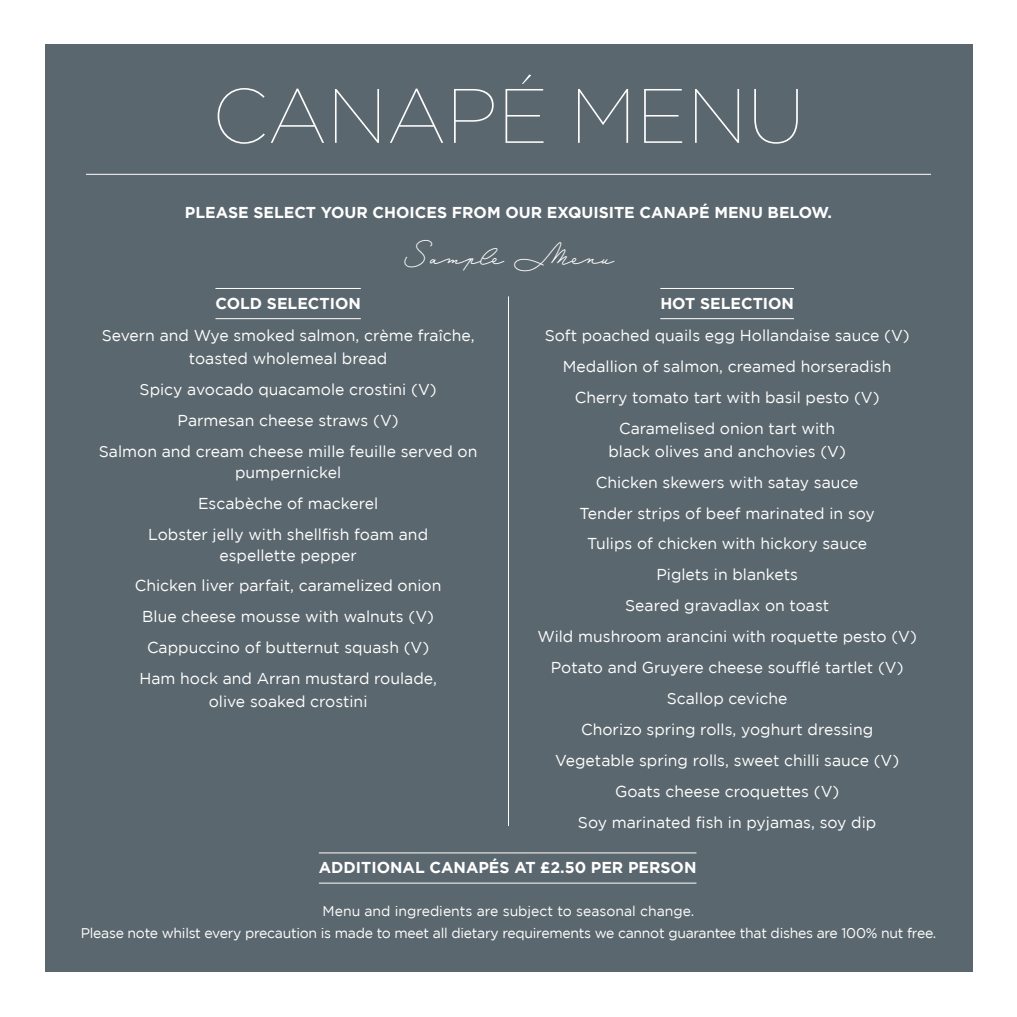
<style>
.page{position:relative;width:1017px;height:1017px;background:#fff}
.page>*{position:absolute;margin:0;border:0;box-sizing:border-box;transform-origin:0 0}
.t1{font:100 77px "Gotham";color:#fff}
.t2{font:500 22.75px "Mina";color:#fff}
.t3{font:15.75px/31px "Gotham";color:#fff;text-align:center}
.t4{font:700 15.75px "Gotham";color:#fff}
.t5{font:14px/22.2px "Gotham";letter-spacing:-.02em;color:#fff;text-align:center}
</style>
<div class="page">
<div style="left:45px;top:45px;width:927px;height:927px;background:#5b676e"></div>
<hr style="left:86px;top:174px;width:845px;height:1px;background:#fff">
<hr style="left:215px;top:288px;width:146px;height:1px;background:#fff">
<hr style="left:215px;top:318px;width:146px;height:1px;background:#fff">
<hr style="left:660px;top:288px;width:134px;height:1px;background:#fff">
<hr style="left:660px;top:318px;width:134px;height:1px;background:#fff">
<hr style="left:319px;top:853px;width:377px;height:1px;background:#fff">
<hr style="left:319px;top:883px;width:377px;height:1px;background:#fff">
<hr style="left:508px;top:296px;width:1px;height:530px;background:#fff">
<h1 class="t1" style="left:212px;top:74px;width:594px">CANAPÉ MENU</h1>
<p class="t4" style="left:185px;top:203px;width:649px">PLEASE SELECT YOUR CHOICES FROM OUR EXQUISITE CANAPÉ MENU BELOW.</p>
<h2 class="t2" style="left:403px;top:242px;width:213px">Sample Menu</h2>
<p class="t4" style="left:215px;top:294px;width:147px">COLD SELECTION</p>
<p class="t3" style="left:102px;top:324px;width:374px;line-height:22.8px">Severn and Wye smoked salmon, crème fraîche, toasted wholemeal bread</p>
<p class="t3" style="left:99px;top:374px;width:380px">Spicy avocado quacamole crostini (V)<br>Parmesan cheese straws (V)<br>Salmon and cream cheese mille feuille served on</p>
<p class="t3" style="left:148px;top:456px;width:281px">pumpernickel<br>Escabèche of mackerel<br>Lobster jelly with shellfish foam and</p>
<p class="t3" style="left:135px;top:539px;width:308px">espellette pepper<br>Chicken liver parfait, caramelized onion Blue cheese mousse with walnuts (V)<br>Cappuccino of butternut squash (V)<br>Ham hock and Arran mustard roulade,</p>
<p class="t3" style="left:209px;top:686px;width:160px">olive soaked crostini</p>
<p class="t4" style="left:660px;top:294px;width:135px">HOT SELECTION</p>
<p class="t3" style="left:545px;top:320px;width:366px">Soft poached quails egg Hollandaise sauce (V)<br>Medallion of salmon, creamed horseradish Cherry tomato tart with basil pesto (V)<br>Caramelised onion tart with</p>
<p class="t3" style="left:537px;top:435px;width:381px">black olives and anchovies (V)<br>Chicken skewers with satay sauce<br>Tender strips of beef marinated in soy<br>Tulips of chicken with hickory sauce<br>Piglets in blankets<br>Seared gravadlax on toast<br>Wild mushroom arancini with roquette pesto (V)<br>Potato and Gruyere cheese soufflé tartlet (V)<br>Scallop ceviche<br>Chorizo spring rolls, yoghurt dressing<br>Vegetable spring rolls, sweet chilli sauce (V)<br>Goats cheese croquettes (V)<br>Soy marinated fish in pyjamas, soy dip</p>
<p class="t4" style="left:319px;top:858px;width:379px">ADDITIONAL CANAPÉS AT £2.50 PER PERSON</p>
<p class="t5" style="left:81px;top:899px;width:857px">Menu and ingredients are subject to seasonal change.<br>Please note whilst every precaution is made to meet all dietary requirements we cannot guarantee that dishes are 100% nut free.</p>
</div>
